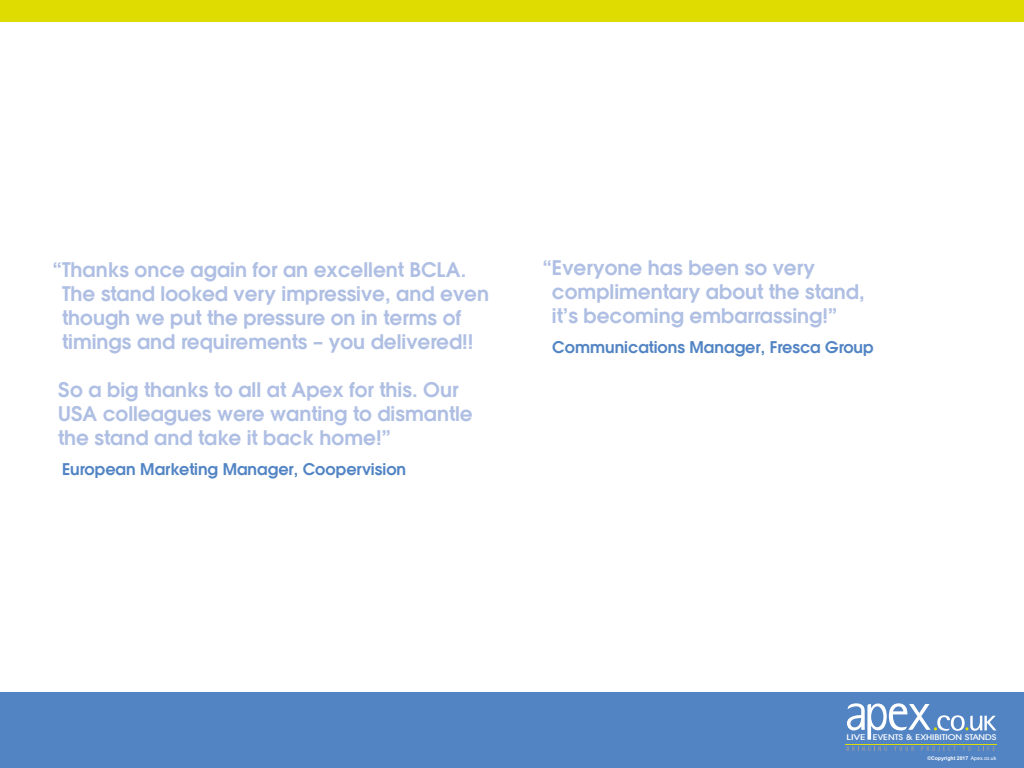
<style>
.page{position:relative;width:1024px;height:768px;background:#fff}
.page>*{position:absolute;margin:0;border:0;box-sizing:border-box;transform-origin:0 0}
.t1{font:600 20px/24px "Avant Gardefor TVK";color:#afbfe3}
.t2{font:600 16px "Avant Gardefor TVK";color:#5284c4}
.t3{font:500 8.1px "Avant Garde IT Cby BT";color:#fff;scale:1.37 1}
.t4{font:700 5.1px "Arial";color:#fff}
.s1{font-weight:400}
</style>
<div class="page">
<div style="left:0;top:0;width:1024px;height:22px;background:#dedc00"></div>
<div style="left:0;top:692px;width:1024px;height:76px;background:#5284c4"></div>
<svg style="left:847px;top:703px;width:149px;height:37px"></svg>
<svg style="left:847px;top:746px;width:40px;height:5px"></svg>
<svg style="left:894px;top:746px;width:20px;height:5px"></svg>
<svg style="left:921px;top:746px;width:35px;height:5px"></svg>
<svg style="left:963px;top:746px;width:8px;height:5px"></svg>
<svg style="left:978px;top:746px;width:17px;height:5px"></svg>
<hr style="left:845px;top:744px;width:151px;height:1px;background:#dedc00">
<p class="t1" style="left:62px;top:258px;width:428px;text-indent:-10px">“Thanks once again for an excellent BCLA.<br>The stand looked very impressive, and even though we put the pressure on in terms of timings and requirements – you delivered!!</p>
<p class="t1" style="left:58px;top:378px;width:416px">So a big thanks to all at Apex for this. Our<br>USA colleagues were wanting to dismantle the stand and take it back home!”</p>
<p class="t2" style="left:62px;top:459px;width:346px">European Marketing Manager, Coopervision</p>
<p class="t1" style="left:552px;top:255px;width:314px;text-indent:-10px">“Everyone has been so very complimentary about the stand, it’s becoming embarrassing!”</p>
<p class="t2" style="left:552px;top:337px;width:323px">Communications Manager, Fresca Group</p>
<p class="t3" style="left:847px;top:732px;width:111px">LIVE EVENTS &amp; EXHIBITION STANDS</p>
<p class="t4" style="left:927px;top:754px;width:71px">©Copyright 2017 <span class="s1">Apex.co.uk</span></p>
</div>
